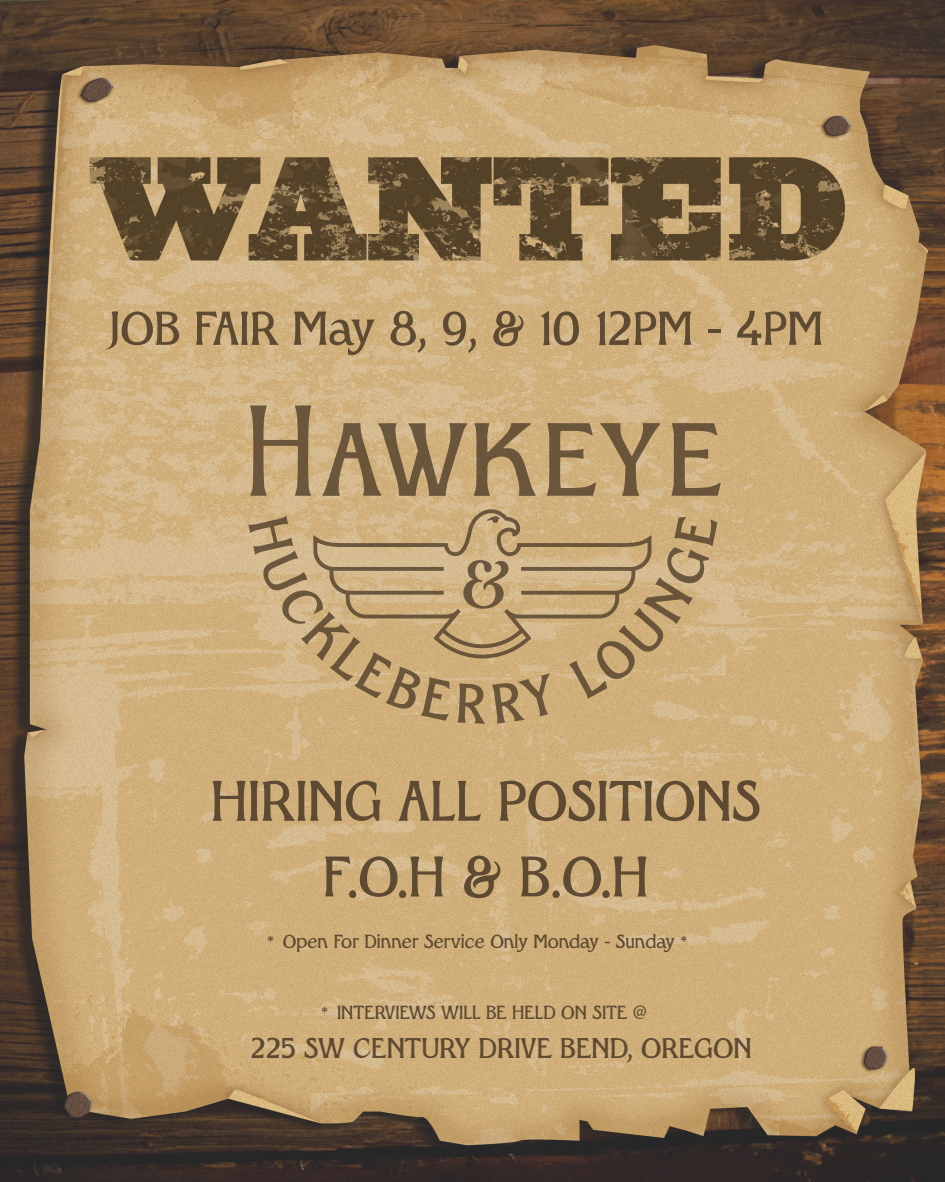
<style>
.page{position:relative;width:945px;height:1182px;background:#fff}
.page>*{position:absolute;margin:0;border:0;box-sizing:border-box;transform-origin:0 0}
.t1{font:63px/75.6px "Catamaran";color:rgb(81 63 42/.9);text-align:center}
.t2{font:52.5px "Catamaran";color:rgb(81 63 42/.9)}
.t3{font:31.5px "Catamaran";color:rgb(81 63 42/.9)}
.t4{font:21px "Catamaran";color:rgb(81 63 42/.9)}
</style>
<div class="page">
<img style="left:0;top:0;width:945px;height:1181px">
<svg style="left:474px;top:423px;width:62px;height:73px;background:#a58a62"></svg>
<svg style="left:547px;top:423px;width:114px;height:73px;background:#ad9167"></svg>
<svg style="left:250px;top:405px;width:61px;height:90px;background:#a88e67"></svg>
<svg style="left:671px;top:423px;width:50px;height:72px;background:#a58a61"></svg>
<svg style="left:322px;top:423px;width:146px;height:73px;background:#a88e66"></svg>
<svg style="left:313px;top:508px;width:338px;height:150px;background:#c1a477"></svg>
<svg style="left:487px;top:515px;width:13px;height:8px"></svg>
<svg style="left:569px;top:517px;width:148px;height:181px;background:#c0a374"></svg>
<svg style="left:457px;top:683px;width:28px;height:40px"></svg>
<svg style="left:492px;top:673px;width:58px;height:50px;background:#af9367"></svg>
<svg style="left:248px;top:516px;width:201px;height:204px;background:#c3a679"></svg>
<h2 class="t2" style="left:110px;top:297px;width:715px">JOB FAIR May 8, 9, &amp; 10 12PM - 4PM</h2>
<h1 class="t1" style="left:211px;top:761px;width:552px">HIRING ALL POSITIONS<br>F.O.H &amp; B.O.H</h1>
<p class="t4" style="left:267px;top:928px;width:422px">* Open For Dinner Service Only Monday - Sunday *</p>
<p class="t4" style="left:321px;top:999px;width:327px">* INTERVIEWS WILL BE HELD ON SITE @</p>
<h3 class="t3" style="left:250px;top:1029px;width:503px">225 SW CENTURY DRIVE BEND, OREGON</h3>
</div>
